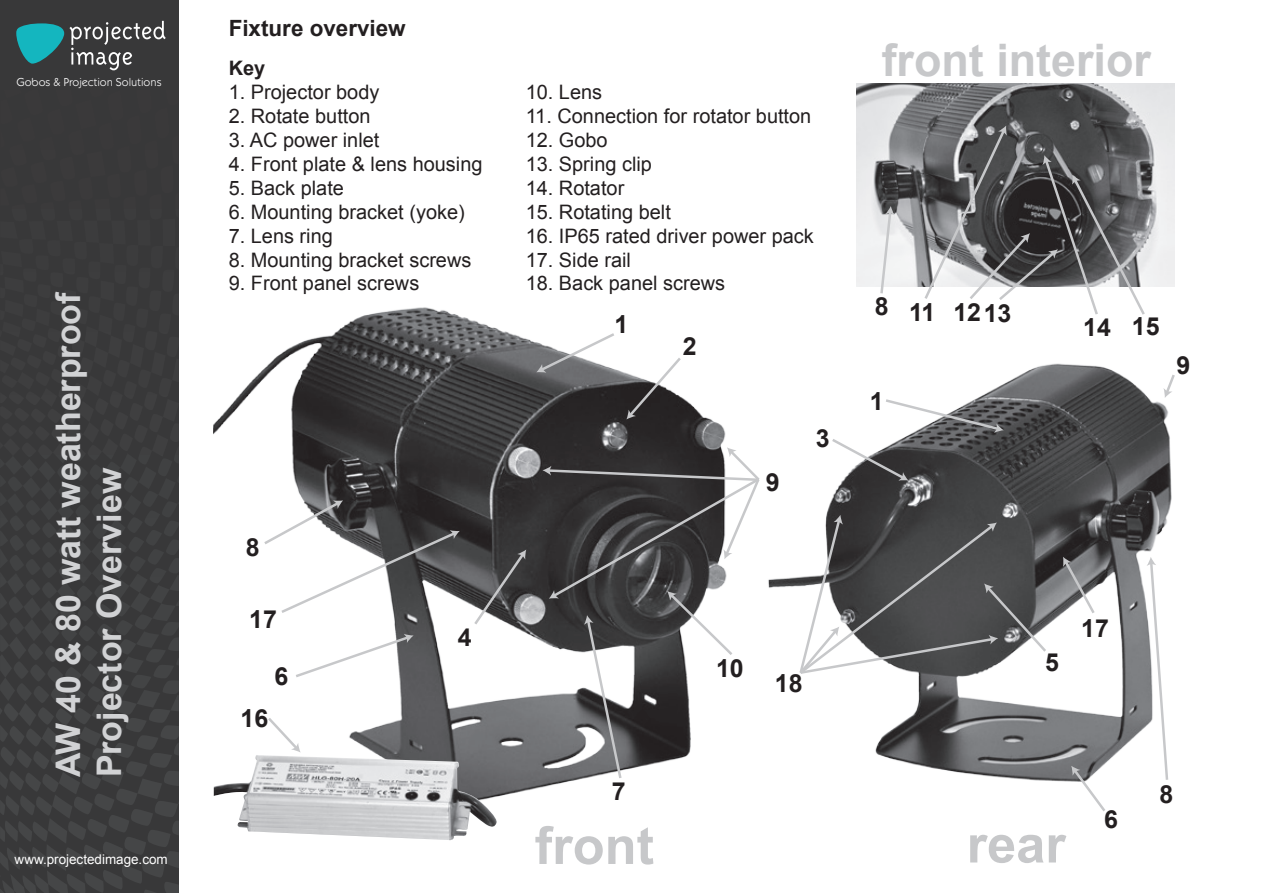
<style>
.page{position:relative;width:1263px;height:893px;background:#fff}
.page>*{position:absolute;margin:0;border:0;box-sizing:border-box;transform-origin:0 0}
.t1{font:700 52.35px "Arial";color:#c7c8ca}
.t2{font:700 44.85px "Arial";color:#c7c8ca}
.t3{font:700 33.9px/40.8px "Arial";color:#d1d2d4}
.t4{font:700 24.9px "Arial";color:#231f20}
.t5{font:700 22.35px "Arial";color:#231f20}
.t6{font:19.95px "Arial";color:#231f20}
.t7{font:700 19.95px "Arial";color:#231f20}
.t8{font:13.5px "Arial";color:#fff}
.t9{font:12px "Kabel ITC";color:#fff}
</style>
<div class="page">
<div style="left:0;top:0;width:179px;height:893px;background:#383839"></div>
<svg style="left:16px;top:20px;width:150px;height:51px"></svg>
<img style="left:768px;top:363px;width:404px;height:419px">
<img style="left:213px;top:307px;width:513px;height:490px">
<svg style="left:536px;top:331px;width:81px;height:42px"></svg>
<svg style="left:1071px;top:766px;width:37px;height:46px"></svg>
<svg style="left:1146px;top:557px;width:24px;height:225px"></svg>
<svg style="left:829px;top:397px;width:175px;height:84px"></svg>
<svg style="left:797px;top:515px;width:252px;height:161px"></svg>
<svg style="left:626px;top:355px;width:57px;height:64px"></svg>
<svg style="left:1163px;top:372px;width:12px;height:26px"></svg>
<svg style="left:293px;top:634px;width:121px;height:45px"></svg>
<svg style="left:261px;top:500px;width:199px;height:115px"></svg>
<svg style="left:542px;top:447px;width:218px;height:334px"></svg>
<svg style="left:472px;top:550px;width:54px;height:77px;background:#656567"></svg>
<svg style="left:265px;top:715px;width:36px;height:37px"></svg>
<svg style="left:1062px;top:557px;width:35px;height:59px"></svg>
<img style="left:857px;top:83px;width:317px;height:204px">
<svg style="left:879px;top:206px;width:16px;height:88px"></svg>
<svg style="left:922px;top:126px;width:225px;height:189px"></svg>
<img style="left:214px;top:755px;width:284px;height:85px">
<p class="t9" style="left:16px;top:75px;width:147px">Gobos &amp; Projection Solutions</p>
<h3 class="t3" style="left:49px;top:777px;width:487px;rotate:-90deg">AW 40 &amp; 80 watt weatherproof<br>Projector Overview</h3>
<p class="t8" style="left:15px;top:850px;width:155px">www.projectedimage.com</p>
<p class="t5" style="left:229px;top:13px;width:179px">Fixture overview</p>
<p class="t7" style="left:229px;top:55px;width:38px">Key</p>
<p class="t6" style="left:229px;top:79px;width:152px">1. Projector body</p>
<p class="t6" style="left:526px;top:79px;width:78px">10. Lens</p>
<p class="t6" style="left:229px;top:103px;width:143px">2. Rotate button</p>
<p class="t6" style="left:526px;top:103px;width:287px">11. Connection for rotator button</p>
<p class="t6" style="left:229px;top:127px;width:152px">3. AC power inlet</p>
<p class="t6" style="left:526px;top:127px;width:84px">12. Gobo</p>
<p class="t6" style="left:229px;top:151px;width:255px">4. Front plate &amp; lens housing</p>
<p class="t6" style="left:526px;top:151px;width:128px">13. Spring clip</p>
<p class="t6" style="left:229px;top:175px;width:117px">5. Back plate</p>
<p class="t6" style="left:526px;top:175px;width:100px">14. Rotator</p>
<p class="t6" style="left:229px;top:199px;width:238px">6. Mounting bracket (yoke)</p>
<p class="t6" style="left:526px;top:199px;width:147px">15. Rotating belt</p>
<p class="t6" style="left:229px;top:222px;width:106px">7. Lens ring</p>
<p class="t6" style="left:526px;top:222px;width:290px">16. IP65 rated driver power pack</p>
<p class="t6" style="left:229px;top:246px;width:244px">8. Mounting bracket screws</p>
<p class="t6" style="left:526px;top:246px;width:107px">17. Side rail</p>
<p class="t6" style="left:229px;top:270px;width:192px">9. Front panel screws</p>
<p class="t6" style="left:526px;top:270px;width:201px">18. Back panel screws</p>
<p class="t4" style="left:246px;top:531px;width:15px">8</p>
<p class="t4" style="left:614px;top:308px;width:15px">1</p>
<p class="t4" style="left:683px;top:330px;width:15px">2</p>
<p class="t4" style="left:766px;top:466px;width:15px">9</p>
<p class="t4" style="left:816px;top:422px;width:15px">3</p>
<h2 class="t2" style="left:882px;top:30px;width:271px">front interior</h2>
<p class="t4" style="left:875px;top:296px;width:62px">8 11</p>
<p class="t4" style="left:953px;top:296px;width:60px">1213</p>
<p class="t4" style="left:870px;top:385px;width:15px">1</p>
<p class="t4" style="left:1083px;top:310px;width:78px">14 15</p>
<p class="t4" style="left:1176px;top:349px;width:15px">9</p>
<p class="t4" style="left:249px;top:602px;width:29px">17</p>
<p class="t4" style="left:1081px;top:611px;width:29px">17</p>
<p class="t4" style="left:1045px;top:646px;width:15px">5</p>
<p class="t4" style="left:775px;top:666px;width:29px">18</p>
<p class="t4" style="left:458px;top:620px;width:15px">4</p>
<p class="t4" style="left:716px;top:651px;width:29px">10</p>
<p class="t4" style="left:275px;top:659px;width:15px">6</p>
<p class="t4" style="left:240px;top:702px;width:29px">16</p>
<p class="t4" style="left:612px;top:774px;width:15px">7</p>
<h1 class="t1" style="left:535px;top:811px;width:121px">front</h1>
<h1 class="t1" style="left:967px;top:809px;width:100px">rear</h1>
<p class="t4" style="left:1104px;top:803px;width:15px">6</p>
<p class="t4" style="left:1159px;top:778px;width:15px">8</p>
</div>
